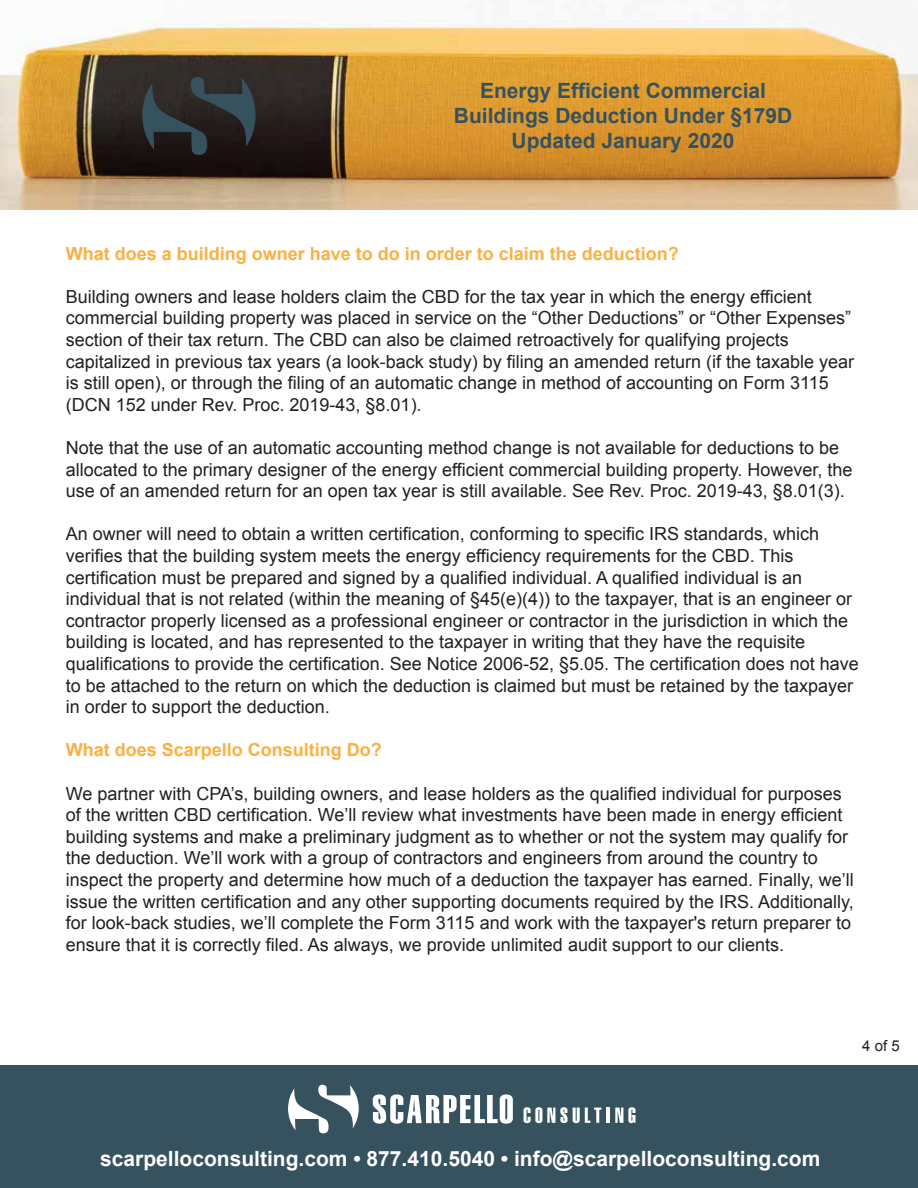
<style>
.page{position:relative;width:918px;height:1188px;background:#fff}
.page>*{position:absolute;margin:0;border:0;box-sizing:border-box;transform-origin:0 0}
.t1{font:700 21px/25.2px "Arial";color:#36525f;text-align:center}
.t2{font:700 21px "Arial";color:#fff}
.t3{font:18px/21.6px "Arial";color:#231f20}
.t4{font:700 18px "Arial";color:#fbb040}
.t5{font:15px "Arial";color:#231f20}
</style>
<div class="page">
<img style="left:0;top:20px;width:918px;height:190px">
<svg style="left:142px;top:77px;width:114px;height:78px;background:#2b3033"></svg>
<div style="left:0;top:1065px;width:918px;height:123px;background:#36525f"></div>
<svg style="left:373px;top:1094px;width:140px;height:30px"></svg>
<svg style="left:524px;top:1107px;width:77px;height:16px"></svg>
<hr style="left:607px;top:1108px;width:3px;height:15px;background:#fff">
<svg style="left:615px;top:1107px;width:20px;height:16px"></svg>
<svg style="left:288px;top:1085px;width:71px;height:48px"></svg>
<p class="t1" style="left:454px;top:78px;width:340px">Energy Efficient Commercial<br>Buildings Deduction Under §179D<br>Updated January 2020</p>
<p class="t4" style="left:66px;top:243px;width:615px">What does a building owner have to do in order to claim the deduction?</p>
<p class="t3" style="left:66px;top:286px;width:790px">Building owners and lease holders claim the CBD for the tax year in which the energy efficient commercial building property was placed in service on the “Other Deductions” or “Other Expenses” section of their tax return. The CBD can also be claimed retroactively for qualifying projects capitalized in previous tax years (a look-back study) by filing an amended return (if the taxable year is still open), or through the filing of an automatic change in method of accounting on Form 3115 (DCN 152 under Rev. Proc. 2019-43, §8.01).</p>
<p class="t3" style="left:66px;top:437px;width:788px">Note that the use of an automatic accounting method change is not available for deductions to be allocated to the primary designer of the energy efficient commercial building property. However, the use of an amended return for an open tax year is still available. See Rev. Proc. 2019-43, §8.01(3).</p>
<p class="t3" style="left:66px;top:523px;width:795px">An owner will need to obtain a written certification, conforming to specific IRS standards, which verifies that the building system meets the energy efficiency requirements for the CBD. This certification must be prepared and signed by a qualified individual. A qualified individual is an individual that is not related (within the meaning of §45(e)(4)) to the taxpayer, that is an engineer or contractor properly licensed as a professional engineer or contractor in the jurisdiction in which the building is located, and has represented to the taxpayer in writing that they have the requisite qualifications to provide the certification. See Notice 2006-52, §5.05. The certification does not have to be attached to the return on which the deduction is claimed but must be retained by the taxpayer in order to support the deduction.</p>
<p class="t4" style="left:66px;top:740px;width:318px">What does Scarpello Consulting Do?</p>
<p class="t3" style="left:66px;top:782px;width:790px">We partner with CPA’s, building owners, and lease holders as the qualified individual for purposes of the written CBD certification. We’ll review what investments have been made in energy efficient building systems and make a preliminary judgment as to whether or not the system may qualify for the deduction. We’ll work with a group of contractors and engineers from around the country to inspect the property and determine how much of a deduction the taxpayer has earned. Finally, we’ll issue the written certification and any other supporting documents required by the IRS. Additionally, for look-back studies, we’ll complete the Form 3115 and work with the taxpayer's return preparer to ensure that it is correctly filed. As always, we provide unlimited audit support to our clients.</p>
<p class="t2" style="left:100px;top:1147px;width:722px">scarpelloconsulting.com • 877.410.5040 • info@scarpelloconsulting.com</p>
<p class="t5" style="left:862px;top:1037px;width:39px">4 of 5</p>
</div>
